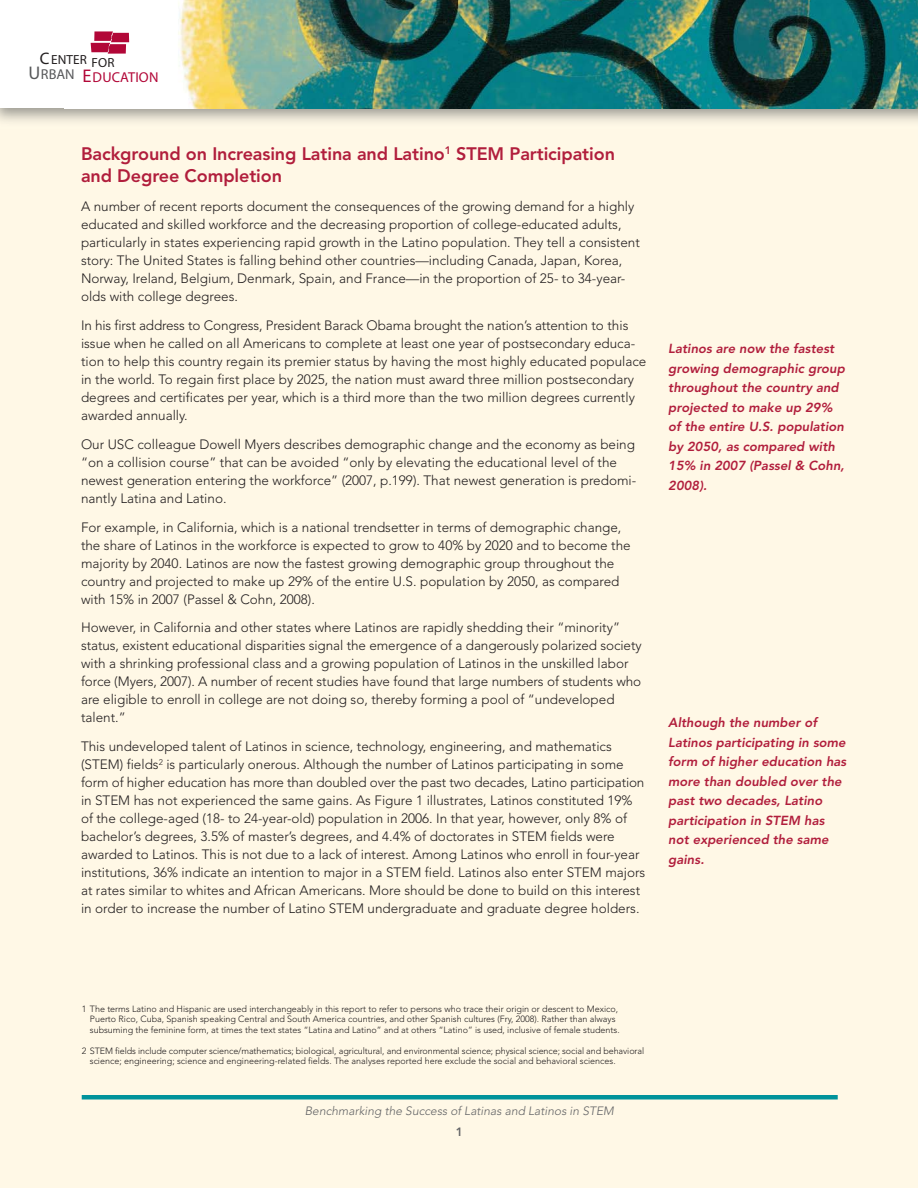
<style>
.page{position:relative;width:918px;height:1188px;background:#fff8e6}
.page>*{position:absolute;margin:0;border:0;box-sizing:border-box;transform-origin:0 0}
.t1{font:800 18px/22.5px "Avenir";letter-spacing:-.005em;color:#b11e3c}
.t2{font:14.4px "Arrow Font";letter-spacing:.01em;color:#b20738}
.t3{font:300 13.5px/18px "Avenir";color:#231f20}
.t4{font:13.2px "LG Sans Bld";letter-spacing:.01em;color:#231f20}
.t5{font:800 13.05px/19.5px "Avenir";letter-spacing:.005em;color:#b11e3c}
.t6{font:300 12px "Avenir";color:#636466}
.t7{font:800 12px "Avenir";color:#636466}
.t8{font:300 9px/10.5px "Avenir";color:#231f20}
.s1{font-size:16.65px}
.s2{font-size:18.3px}
</style>
<div class="page">
<img style="left:0;top:108px;width:918px;height:14px">
<div style="left:0;top:0;width:918px;height:108px;background:#fff"></div>
<img style="left:90px;top:0;width:828px;height:108px">
<svg style="left:91px;top:31px;width:38px;height:23px"></svg>
<div style="left:82px;top:1095px;width:756px;height:5px;background:#00939b"></div>
<p class="t4" style="left:40px;top:52px;width:76px"><span class="s1">C</span>ENTER FOR</p>
<p class="t2" style="left:29px;top:69px;width:131px"><sup>U</sup><sup>RBAN</sup> <span class="s2">E</span>DUCATION</p>
<h1 class="t1" style="left:81px;top:144px;width:536px">Background on Increasing Latina and Latino<sup>1</sup> STEM Participation and Degree Completion</h1>
<p class="t3" style="left:81px;top:199px;width:560px">A number of recent reports document the consequences of the growing demand for a highly educated and skilled workforce and the decreasing proportion of college-educated adults, particularly in states experiencing rapid growth in the Latino population. They tell a consistent story: The United States is falling behind other countries—including Canada, Japan, Korea, Norway, Ireland, Belgium, Denmark, Spain, and France—in the proportion of 25- to 34-year&shy;olds with college degrees.</p>
<p class="t3" style="left:81px;top:317px;width:567px">In his first address to Congress, President Barack Obama brought the nation’s attention to this issue when he called on all Americans to complete at least one year of postsecondary educa&shy;tion to help this country regain its premier status by having the most highly educated populace in the world. To regain first place by 2025, the nation must award three million postsecondary degrees and certificates per year, which is a third more than the two million degrees currently awarded annually.</p>
<p class="t3" style="left:81px;top:436px;width:557px">Our USC colleague Dowell Myers describes demographic change and the economy as being “on a collision course” that can be avoided “only by elevating the educational level of the newest generation entering the workforce” (2007, p.199). That newest generation is predomi&shy;nantly Latina and Latino.</p>
<p class="t3" style="left:81px;top:519px;width:551px">For example, in California, which is a national trendsetter in terms of demographic change, the share of Latinos in the workforce is expected to grow to 40% by 2020 and to become the majority by 2040. Latinos are now the fastest growing demographic group throughout the country and projected to make up 29% of the entire U.S. population by 2050, as compared with 15% in 2007 (Passel &amp; Cohn, 2008).</p>
<p class="t3" style="left:81px;top:620px;width:562px">However, in California and other states where Latinos are rapidly shedding their “minority” status, existent educational disparities signal the emergence of a dangerously polarized society with a shrinking professional class and a growing population of Latinos in the unskilled labor force (Myers, 2007). A number of recent studies have found that large numbers of students who are eligible to enroll in college are not doing so, thereby forming a pool of “undeveloped talent.”</p>
<p class="t3" style="left:81px;top:739px;width:566px">This undeveloped talent of Latinos in science, technology, engineering, and mathematics (STEM) fields<sup>2</sup> is particularly onerous. Although the number of Latinos participating in some form of higher education has more than doubled over the past two decades, Latino participation in STEM has not experienced the same gains. As Figure 1 illustrates, Latinos constituted 19% of the college-aged (18- to 24-year-old) population in 2006. In that year, however, only 8% of bachelor’s degrees, 3.5% of master’s degrees, and 4.4% of doctorates in STEM fields were awarded to Latinos. This is not due to a lack of interest. Among Latinos who enroll in four-year institutions, 36% indicate an intention to major in a STEM field. Latinos also enter STEM majors at rates similar to whites and African Americans. More should be done to build on this interest in order to increase the number of Latino STEM undergraduate and graduate degree holders.</p>
<p class="t5" style="left:668px;top:340px;width:180px">Latinos are now the fastest growing demographic group throughout the country and projected to make up 29% of the entire U.S. population by 2050, as compared with<br>15% in 2007 (Passel &amp; Cohn,<br>2008).</p>
<p class="t5" style="left:668px;top:714px;width:181px">Although the number of<br>Latinos participating in some form of higher education has more than doubled over the past two decades, Latino participation in STEM has not experienced the same gains.</p>
<p class="t8" style="left:90px;top:1004px;width:531px;text-indent:-8px">1 The terms Latino and Hispanic are used interchangeably in this report to refer to persons who trace their origin or descent to Mexico,<br>Puerto Rico, Cuba, Spanish speaking Central and South America countries, and other Spanish cultures (Fry, 2008). Rather than always subsuming the feminine form, at times the text states “Latina and Latino” and at others “Latino” is used, inclusive of female students.</p>
<p class="t8" style="left:90px;top:1046px;width:556px;text-indent:-8px">2 STEM fields include computer science/mathematics; biological, agricultural, and environmental science; physical science; social and behavioral science; engineering; science and engineering-related fields. The analyses reported here exclude the social and behavioral sciences.</p>
<p class="t6" style="left:305px;top:1106px;width:312px">Benchmarking the Success of Latinas and Latinos in STEM</p>
<p class="t7" style="left:456px;top:1127px;width:9px">1</p>
</div>
